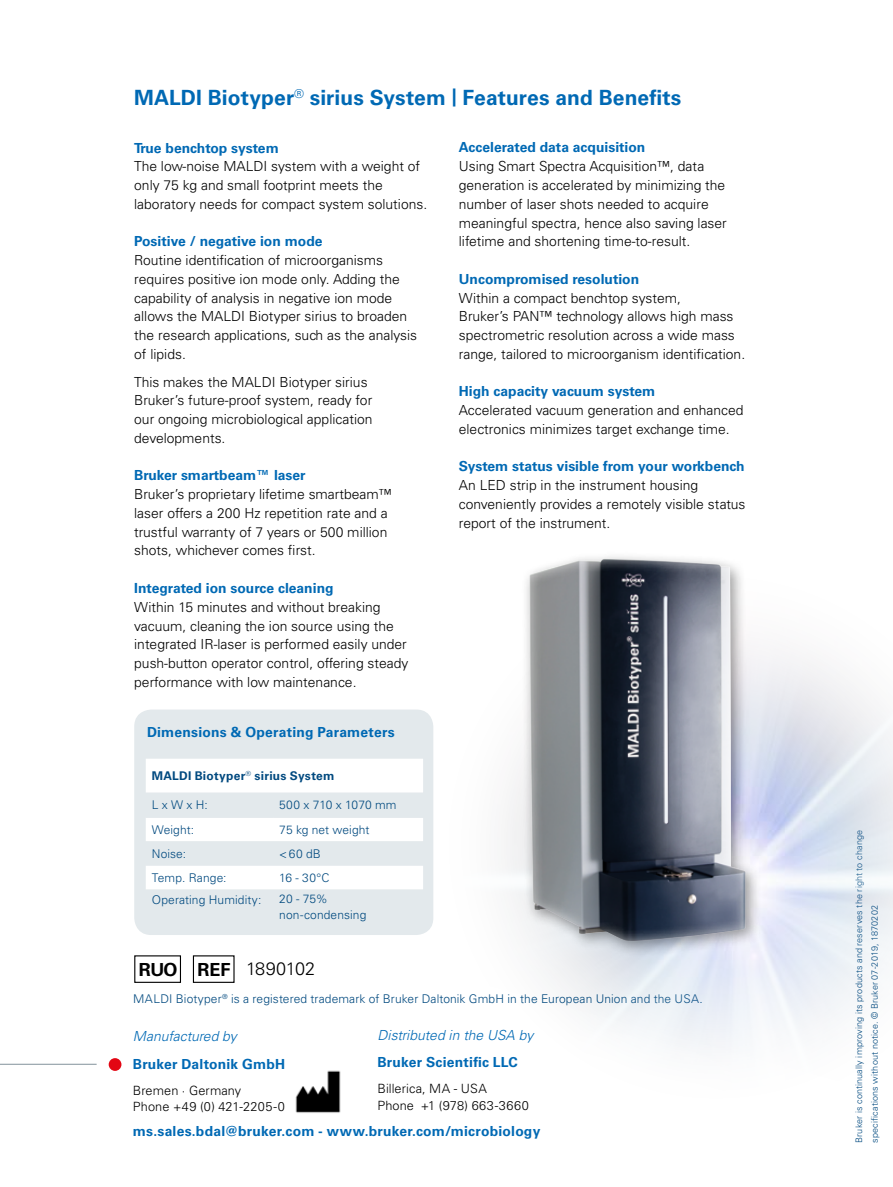
<style>
.page{position:relative;width:893px;height:1187px;background:#fff}
.page>*{position:absolute;margin:0;border:0;box-sizing:border-box;transform-origin:0 0}
.t1{font:700 21px "Univers LT Std";letter-spacing:.005em;color:#0069b4}
.t2{font:300 18px "Univers LT Std";letter-spacing:-.01em;color:#000}
.t3{font:300 13.8px/18.8px "Univers LT Std";color:#000}
.t4{font:700 13.8px "Univers LT Std";color:#0069b4}
.t5{font:italic 300 13.8px "Univers LT Std";color:#0069b4}
.t6{font:300 12.75px/17px "Univers LT Std";letter-spacing:.01em;color:#000}
.t7{font:300 12px/15.8px "Univers LT Std";letter-spacing:.01em;color:#00497f}
.t8{font:700 12px "Univers LT Std";letter-spacing:.02em;color:#00497f}
.t9{font:300 9px/15.8px "Univers LT Std";letter-spacing:.02em;color:#00497f}
.s1{font-size:18px}
.s2{font-weight:700}
</style>
<div class="page">
<hr style="left:0;top:1063px;width:97px;height:1px;background:#83929b">
<div style="left:109px;top:1058px;width:12px;height:12px;background:#e30613;border-radius:50%"></div>
<img style="left:295px;top:1086px;width:24px;height:27px">
<img style="left:319px;top:656px;width:574px;height:457px">
<div style="left:510px;top:526px;width:270px;height:432px;background:#fff;opacity:.75"></div>
<div style="left:134px;top:709px;width:299px;height:225px;background:#e3e9ec;border-radius:17px"></div>
<svg style="left:146px;top:759px;width:277px;height:130px"></svg>
<hr style="left:146px;top:817px;width:127px;height:1px;background:#e3e9ec">
<hr style="left:273px;top:817px;width:150px;height:1px;background:#e3e9ec">
<h1 class="t1" style="left:134px;top:85px;width:549px">MALDI Biotyper<sup>®</sup> sirius System <span class="s1">|</span> Features and Benefits</h1>
<p class="t4" style="left:134px;top:140px;width:146px">True benchtop system</p>
<p class="t3" style="left:134px;top:157px;width:294px">The low-noise MALDI system with a weight of only 75 kg and small footprint meets the laboratory needs for compact system solutions.</p>
<p class="t4" style="left:134px;top:233px;width:190px">Positive / negative ion mode</p>
<p class="t3" style="left:134px;top:251px;width:284px">Routine identification of microorganisms requires positive ion mode only. Adding the capability of analysis in negative ion mode allows the MALDI Biotyper sirius to broaden the research applications, such as the analysis of lipids.</p>
<p class="t3" style="left:134px;top:372px;width:240px">This makes the MALDI Biotyper sirius Bruker’s future-proof system, ready for our ongoing microbiological application developments.</p>
<p class="t4" style="left:134px;top:467px;width:173px">Bruker smartbeam™ laser</p>
<p class="t3" style="left:134px;top:485px;width:259px">Bruker’s proprietary lifetime smartbeam™ laser offers a 200 Hz repetition rate and a trustful warranty of 7 years or 500 million shots, whichever comes first.</p>
<p class="t4" style="left:134px;top:580px;width:201px">Integrated ion source cleaning</p>
<p class="t3" style="left:134px;top:597px;width:276px">Within 15 minutes and without breaking vacuum, cleaning the ion source using the integrated IR-laser is performed easily under push-button operator control, offering steady performance with low maintenance.</p>
<p class="t4" style="left:147px;top:723px;width:249px">Dimensions &amp; Operating Parameters</p>
<p class="t8" style="left:152px;top:768px;width:184px">MALDI Biotyper<sup>®</sup> sirius System</p>
<p class="t7" style="left:152px;top:797px;width:58px">L x W x H:</p>
<p class="t7" style="left:279px;top:797px;width:119px">500 x 710 x 1070 mm</p>
<p class="t7" style="left:152px;top:821px;width:44px">Weight:</p>
<p class="t7" style="left:279px;top:821px;width:92px">75 kg net weight</p>
<p class="t7" style="left:152px;top:845px;width:36px">Noise:</p>
<p class="t7" style="left:279px;top:845px;width:43px">&lt;60 dB</p>
<p class="t7" style="left:152px;top:869px;width:76px">Temp. Range:</p>
<p class="t7" style="left:279px;top:869px;width:52px">16 - 30°C</p>
<p class="t7" style="left:152px;top:891px;width:111px">Operating Humidity:</p>
<p class="t7" style="left:279px;top:891px;width:89px">20 - 75% non-condensing</p>
<h2 class="t2" style="left:139px;top:957px;width:178px"><span class="s2">RUO REF</span> 1890102</h2>
<p class="t4" style="left:459px;top:139px;width:188px">Accelerated data acquisition</p>
<p class="t3" style="left:459px;top:157px;width:270px">Using Smart Spectra Acquisition™, data generation is accelerated by minimizing the number of laser shots needed to acquire meaningful spectra, hence also saving laser lifetime and shortening time-to-result.</p>
<p class="t4" style="left:459px;top:271px;width:182px">Uncompromised resolution</p>
<p class="t3" style="left:459px;top:288px;width:288px">Within a compact benchtop system,<br>Bruker’s PAN™ technology allows high mass spectrometric resolution across a wide mass range, tailored to microorganism identification.</p>
<p class="t4" style="left:459px;top:383px;width:198px">High capacity vacuum system</p>
<p class="t3" style="left:459px;top:401px;width:286px">Accelerated vacuum generation and enhanced electronics minimizes target exchange time.</p>
<p class="t4" style="left:459px;top:458px;width:287px">System status visible from your workbench</p>
<p class="t3" style="left:459px;top:476px;width:288px">An LED strip in the instrument housing conveniently provides a remotely visible status report of the instrument.</p>
<p class="t7" style="left:133px;top:991px;width:571px">MALDI Biotyper<sup>®</sup> is a registered trademark of Bruker Daltonik GmbH in the European Union and the USA.</p>
<p class="t5" style="left:133px;top:1027px;width:106px">Manufactured by</p>
<p class="t4" style="left:133px;top:1055px;width:154px">Bruker Daltonik GmbH</p>
<p class="t6" style="left:133px;top:1081px;width:154px">Bremen · Germany<br>Phone +49 (0) 421-2205-0</p>
<p class="t5" style="left:377px;top:1027px;width:157px">Distributed in the USA by</p>
<p class="t4" style="left:377px;top:1054px;width:142px">Bruker Scientific LLC</p>
<p class="t6" style="left:377px;top:1080px;width:153px">Billerica, MA - USA<br>Phone +1 (978) 663-3660</p>
<p class="t4" style="left:133px;top:1122px;width:409px">ms.sales.bdal@bruker.com - www.bruker.com/microbiology</p>
<p class="t9" style="left:851px;top:1142px;width:314px;rotate:-90deg">Bruker is continually improving its products and reserves the right to change specifications without notice. © Bruker 07-2019, 1870202</p>
</div>
